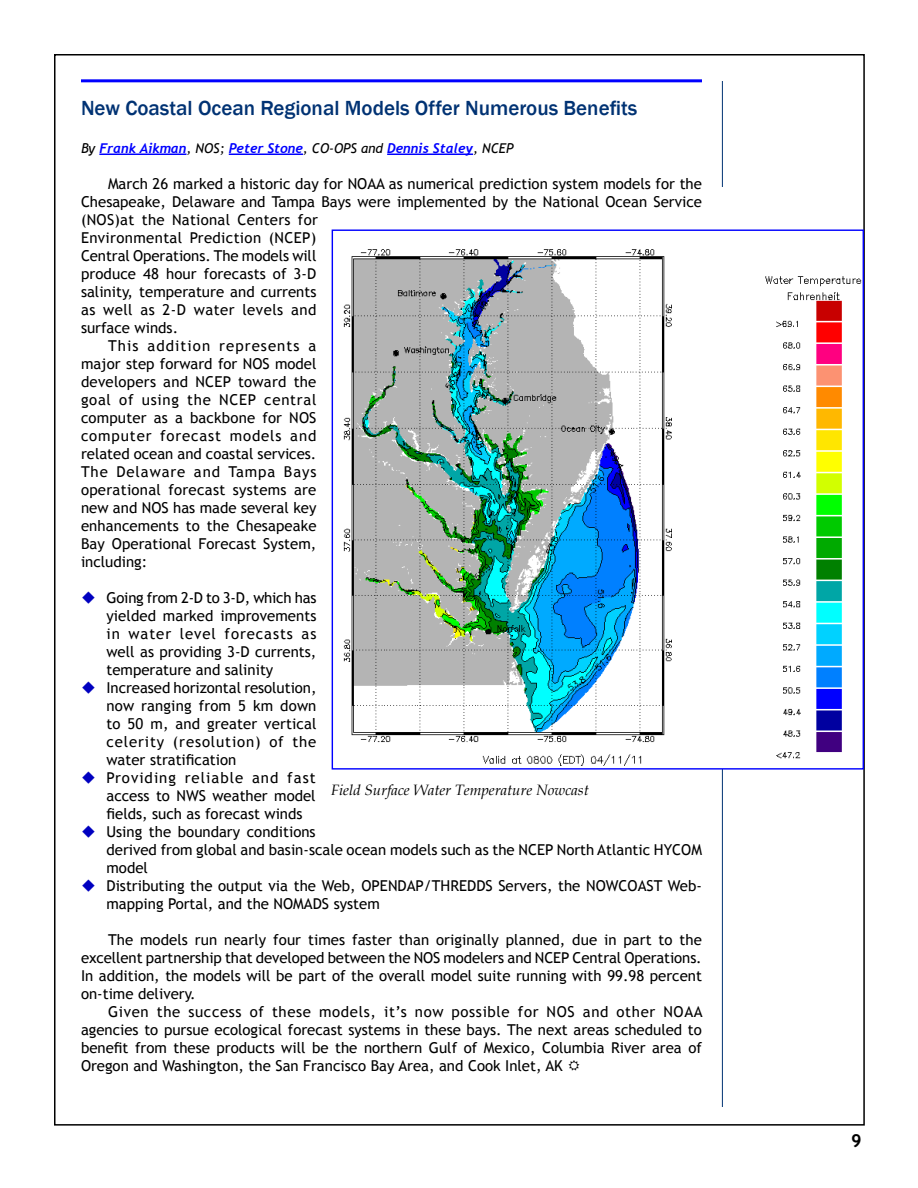
<style>
.page{position:relative;width:918px;height:1188px;background:#fff}
.page>*{position:absolute;margin:0;border:0;box-sizing:border-box;transform-origin:0 0}
.t1{font:500 21px "Franklin Gothic";color:#003273}
.t2{font:700 18px "Trebuchet MS";color:#000}
.t3{font:15px/18px "Trebuchet MS";color:#000;text-align:justify}
.t4{font:15px "Trebuchet MS";letter-spacing:.02em;color:#000}
.t5{font:15px "Trebuchet MS";letter-spacing:.06em;color:#000}
.t6{font:italic 15px "Book Antiqua";color:#000}
.t7{font:15px "Trebuchet MS";letter-spacing:.025em;color:#000}
.t8{font:15px "Trebuchet MS";letter-spacing:.03em;color:#000}
.t9{font:15px "Trebuchet MS";letter-spacing:.05em;color:#000}
.t10{font:15px "Trebuchet MS";letter-spacing:.07em;color:#000}
.t11{font:italic 700 13.5px "Trebuchet";color:#00f}
.s1{font-family:"Trebuchet MS";font-weight:400;color:#000}
</style>
<div class="page">
<hr style="left:722px;top:81px;width:1px;height:1026px;background:#003273">
<div style="left:710px;top:187px;width:38px;height:515px;background:#fff"></div>
<hr style="left:81px;top:79px;width:621px;height:3px;background:#00f">
<hr style="left:99px;top:154px;width:88px;height:1px;background:#00f">
<hr style="left:229px;top:154px;width:74px;height:1px;background:#00f">
<hr style="left:387px;top:154px;width:86px;height:1px;background:#00f">
<img style="left:343px;top:249px;width:519px;height:519px">
<h1 class="t1" style="left:81px;top:95px;width:558px">New Coastal Ocean Regional Models Offer Numerous Benefits</h1>
<p class="t11" style="left:81px;top:140px;width:434px"><span class="s1">By</span> Frank Aikman<span class="s1">, NOS;</span> Peter Stone<span class="s1">, CO-OPS and</span> Dennis Staley<span class="s1">, NCEP</span></p>
<p class="t3" style="left:108px;top:174px;width:595px">March 26 marked a historic day for NOAA as numerical prediction system models for the</p>
<p class="t3" style="left:81px;top:192px;width:622px">Chesapeake, Delaware and Tampa Bays were implemented by the National Ocean Service</p>
<p class="t4" style="left:81px;top:210px;width:238px">(NOS)at the National Centers for</p>
<p class="t7" style="left:81px;top:228px;width:237px">Environmental Prediction (NCEP)</p>
<p class="t3" style="left:81px;top:246px;width:237px">Central Operations. The models will</p>
<p class="t3" style="left:81px;top:264px;width:237px">produce 48 hour forecasts of 3-D</p>
<p class="t3" style="left:81px;top:282px;width:237px">salinity, temperature and currents</p>
<p class="t8" style="left:81px;top:300px;width:237px">as well as 2-D water levels and</p>
<p class="t3" style="left:81px;top:318px;width:99px">surface winds.</p>
<p class="t10" style="left:108px;top:336px;width:210px">This addition represents a</p>
<p class="t3" style="left:81px;top:354px;width:237px">major step forward for NOS model</p>
<p class="t3" style="left:81px;top:372px;width:237px">developers and NCEP toward the</p>
<p class="t9" style="left:81px;top:390px;width:237px">goal of using the NCEP central</p>
<p class="t3" style="left:81px;top:408px;width:237px">computer as a backbone for NOS</p>
<p class="t5" style="left:81px;top:426px;width:237px">computer forecast models and</p>
<p class="t3" style="left:81px;top:444px;width:237px">related ocean and coastal services.</p>
<p class="t5" style="left:81px;top:462px;width:237px">The Delaware and Tampa Bays</p>
<p class="t4" style="left:81px;top:480px;width:237px">operational forecast systems are</p>
<p class="t3" style="left:81px;top:498px;width:237px">new and NOS has made several key</p>
<p class="t3" style="left:81px;top:516px;width:237px">enhancements to the Chesapeake</p>
<p class="t3" style="left:81px;top:534px;width:237px">Bay Operational Forecast System,</p>
<p class="t3" style="left:81px;top:552px;width:68px">including:</p>
<p class="t3" style="left:106px;top:588px;width:597px;text-align:left">Going from 2-D to 3-D, which has<br>yielded marked improvements<br>in water level forecasts as<br>well as providing 3-D currents,<br>temperature and salinity<br>Increased horizontal resolution,<br>now ranging from 5 km down<br>to 50 m, and greater vertical<br>celerity (resolution) of the<br>water stratification<br>Providing reliable and fast<br>access to NWS weather model<br>fields, such as forecast winds<br>Using the boundary conditions<br>derived from global and basin-scale ocean models such as the NCEP North Atlantic HYCOM model<br>Distributing the output via the Web, OPENDAP/THREDDS Servers, the NOWCOAST Web&shy;mapping Portal, and the NOMADS system</p>
<p class="t3" style="left:81px;top:930px;width:623px;text-indent:27px">The models run nearly four times faster than originally planned, due in part to the excellent partnership that developed between the NOS modelers and NCEP Central Operations.<br>In addition, the models will be part of the overall model suite running with 99.98 percent on-time delivery.</p>
<p class="t3" style="left:81px;top:1002px;width:623px;text-indent:27px">Given the success of these models, it’s now possible for NOS and other NOAA agencies to pursue ecological forecast systems in these bays. The next areas scheduled to benefit from these products will be the northern Gulf of Mexico, Columbia River area of Oregon and Washington, the San Francisco Bay Area, and Cook Inlet, AK</p>
<p class="t6" style="left:331px;top:779px;width:260px">Field Surface Water Temperature Nowcast</p>
<p class="t2" style="left:851px;top:1130px;width:12px">9</p>
</div>
